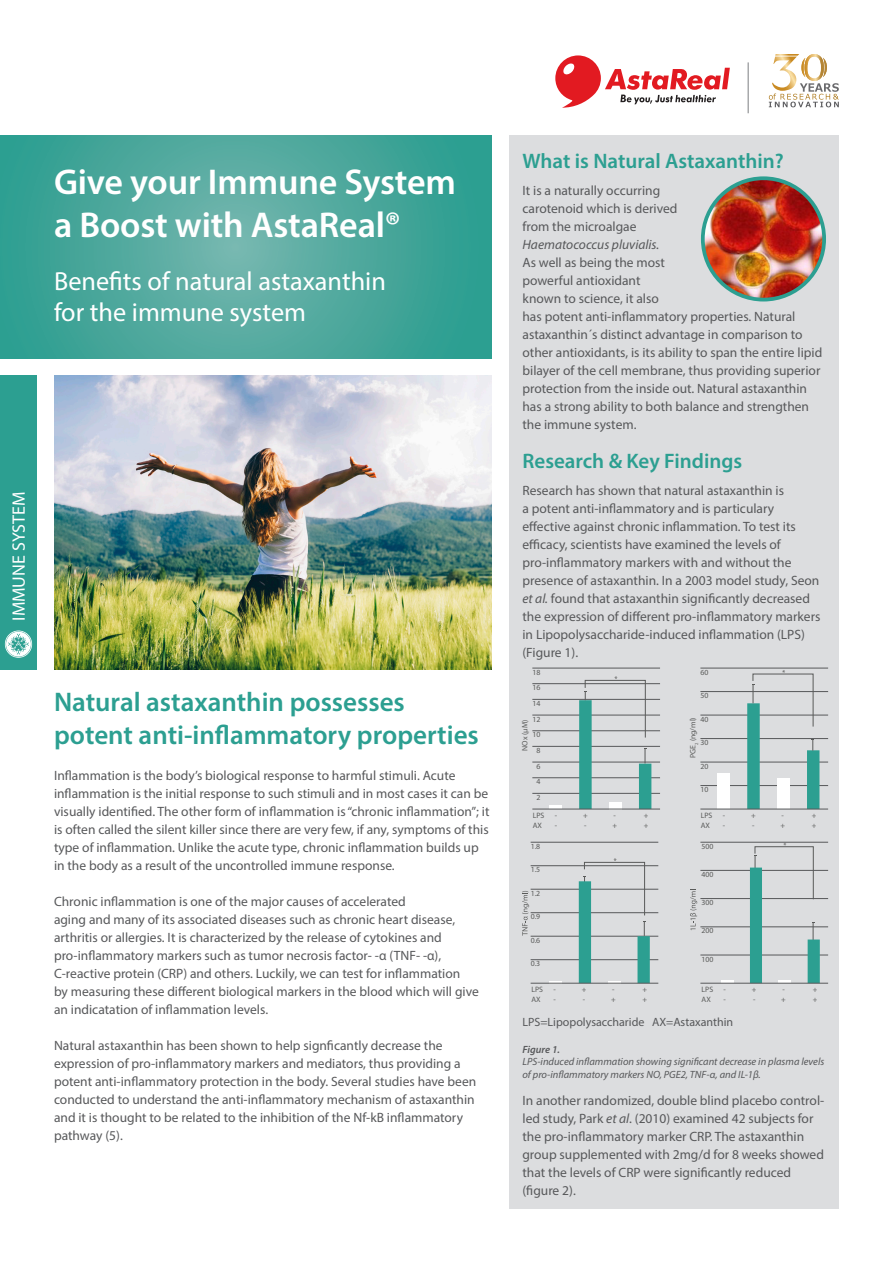
<style>
.page{position:relative;width:893px;height:1263px;background:#fff}
.page>*{position:absolute;margin:0;border:0;box-sizing:border-box;transform-origin:0 0}
.t1{font:600 36px "Myriad Pro";letter-spacing:-.005em;color:#fff}
.t2{font:600 27px "Myriad Pro";color:#2c9f91}
.t3{font:26.25px "Myriad Pro";color:#fff}
.t4{font:600 21px "Myriad Pro";color:#2c9f91}
.t5{font:18px "Myriad Pro";color:#fff}
.t6{font:13.5px/18px "Myriad Pro";color:#57585a}
.t7{font:12px "Myriad Pro";color:#57585a}
.t8{font:italic 10.5px/12.6px "Myriad Pro";color:#57585a}
.t9{font:italic 600 10.5px "Myriad Pro";color:#57585a}
.t10{font:7.8px/9.3px "Myriad Pro";color:#595a59}
.s1{font-style:italic}
</style>
<div class="page">
<svg style="left:0;top:135px;width:491px;height:223px;background:#49a79b"></svg>
<img style="left:54px;top:375px;width:437px;height:295px">
<div style="left:0;top:375px;width:36px;height:295px;background:#2c9f91"></div>
<div style="left:509px;top:135px;width:330px;height:1074px;background:#dcdddf"></div>
<img style="left:703px;top:178px;width:121px;height:122px;border-radius:61px">
<div style="left:701px;top:176px;width:125px;height:125px;border:4px solid #2c9f91;border-radius:50%"></div>
<svg style="left:5px;top:630px;width:27px;height:28px"></svg>
<hr style="left:532px;top:793px;width:128px;height:1px;background:#57585a">
<hr style="left:532px;top:777px;width:128px;height:1px;background:#57585a">
<hr style="left:532px;top:762px;width:128px;height:1px;background:#57585a">
<hr style="left:532px;top:746px;width:128px;height:1px;background:#57585a">
<hr style="left:532px;top:730px;width:128px;height:1px;background:#57585a">
<hr style="left:532px;top:715px;width:128px;height:1px;background:#57585a">
<hr style="left:532px;top:699px;width:128px;height:1px;background:#57585a">
<hr style="left:532px;top:683px;width:128px;height:1px;background:#57585a">
<hr style="left:532px;top:668px;width:128px;height:1px;background:#57585a">
<svg style="left:549px;top:805px;width:13px;height:4px"></svg>
<hr style="left:532px;top:809px;width:128px;height:1px;background:#57585a">
<hr style="left:700px;top:785px;width:128px;height:1px;background:#57585a">
<hr style="left:700px;top:762px;width:128px;height:1px;background:#57585a">
<hr style="left:700px;top:738px;width:128px;height:1px;background:#57585a">
<hr style="left:700px;top:715px;width:128px;height:1px;background:#57585a">
<hr style="left:700px;top:691px;width:128px;height:1px;background:#57585a">
<hr style="left:700px;top:668px;width:128px;height:1px;background:#57585a">
<div style="left:717px;top:774px;width:13px;height:35px;background:#fff"></div>
<hr style="left:700px;top:809px;width:128px;height:1px;background:#57585a">
<hr style="left:531px;top:959px;width:127px;height:1px;background:#57585a">
<hr style="left:531px;top:936px;width:127px;height:1px;background:#57585a">
<hr style="left:531px;top:912px;width:127px;height:1px;background:#57585a">
<hr style="left:531px;top:889px;width:127px;height:1px;background:#57585a">
<hr style="left:531px;top:865px;width:127px;height:1px;background:#57585a">
<hr style="left:531px;top:842px;width:127px;height:1px;background:#57585a">
<svg style="left:549px;top:981px;width:13px;height:2px"></svg>
<hr style="left:531px;top:983px;width:127px;height:1px;background:#57585a">
<hr style="left:700px;top:955px;width:128px;height:1px;background:#57585a">
<hr style="left:700px;top:926px;width:128px;height:1px;background:#57585a">
<hr style="left:700px;top:898px;width:128px;height:1px;background:#57585a">
<hr style="left:700px;top:870px;width:128px;height:1px;background:#57585a">
<hr style="left:700px;top:842px;width:128px;height:1px;background:#57585a">
<svg style="left:721px;top:980px;width:12px;height:3px"></svg>
<hr style="left:700px;top:983px;width:128px;height:1px;background:#57585a">
<svg style="left:579px;top:676px;width:72px;height:133px"></svg>
<svg style="left:747px;top:670px;width:72px;height:139px"></svg>
<svg style="left:750px;top:843px;width:70px;height:140px"></svg>
<svg style="left:579px;top:858px;width:71px;height:125px"></svg>
<svg style="left:690px;top:889px;width:7px;height:41px"></svg>
<svg style="left:522px;top:891px;width:7px;height:45px"></svg>
<svg style="left:769px;top:54px;width:70px;height:53px"></svg>
<svg style="left:555px;top:55px;width:175px;height:53px"></svg>
<hr style="left:748px;top:62px;width:1px;height:51px;background:#7e8083">
<p class="t1" style="left:54px;top:159px;width:404px">Give your Immune System</p>
<p class="t1" style="left:54px;top:202px;width:348px">a Boost with AstaReal®</p>
<p class="t3" style="left:54px;top:265px;width:333px">Benefits of natural astaxanthin</p>
<p class="t3" style="left:54px;top:296px;width:254px">for the immune system</p>
<p class="t5" style="left:8px;top:621px;width:130px;rotate:-90deg">IMMUNE SYSTEM</p>
<p class="t2" style="left:54px;top:685px;width:352px">Natural astaxanthin possesses</p>
<p class="t2" style="left:54px;top:717px;width:426px">potent anti-inflammatory properties</p>
<p class="t6" style="left:54px;top:766px;width:437px">Inflammation is the body’s biological response to harmful stimuli. Acute inflammation is the initial response to such stimuli and in most cases it can be visually identified. The other form of inflammation is “chronic inflammation”; it is often called the silent killer since there are very few, if any, symptoms of this type of inflammation. Unlike the acute type, chronic inflammation builds up in the body as a result of the uncontrolled immune response.</p>
<p class="t6" style="left:54px;top:892px;width:353px">Chronic inflammation is one of the major causes of accelerated</p>
<p class="t6" style="left:54px;top:910px;width:426px">aging and many of its associated diseases such as chronic heart disease, arthritis or allergies. It is characterized by the release of cytokines and pro-inflammatory markers such as tumor necrosis factor- -α (TNF- -α), C-reactive protein (CRP) and others. Luckily, we can test for inflammation<br>by measuring these different biological markers in the blood which will give an indicatation of inflammation levels.</p>
<p class="t6" style="left:54px;top:1036px;width:424px">Natural astaxanthin has been shown to help signficantly decrease the expression of pro-inflammatory markers and mediators, thus providing a potent anti-inflammatory protection in the body. Several studies have been conducted to understand the anti-inflammatory mechanism of astaxanthin and it is thought to be related to the inhibition of the Nf-kB inflammatory pathway (5).</p>
<p class="t4" style="left:522px;top:147px;width:263px">What is Natural Astaxanthin?</p>
<p class="t6" style="left:522px;top:181px;width:301px">It is a naturally occurring<br>carotenoid which is derived<br>from the microalgae<br><span class="s1">Haematococcus pluvialis.<br></span>As well as being the most<br>powerful antioxidant<br>known to science, it also<br>has potent anti-inflammatory properties. Natural astaxanthin´s distinct advantage in comparison to other antioxidants, is its ability to span the entire lipid bilayer of the cell membrane, thus providing superior protection from the inside out. Natural astaxanthin has a strong ability to both balance and strengthen the immune system.</p>
<p class="t4" style="left:522px;top:447px;width:221px">Research &amp; Key Findings</p>
<p class="t6" style="left:522px;top:481px;width:299px">Research has shown that natural astaxanthin is<br>a potent anti-inflammatory and is particulary effective against chronic inflammation. To test its efficacy, scientists have examined the levels of pro-inflammatory markers with and without the presence of astaxanthin. In a 2003 model study, Seon <span class="s1">et al.</span> found that astaxanthin significantly decreased the expression of different pro-inflammatory markers in Lipopolysaccharide-induced inflammation (LPS) (Figure 1).</p>
<p class="t10" style="left:532px;top:667px;width:9px">18</p>
<p class="t10" style="left:532px;top:683px;width:9px">16</p>
<p class="t10" style="left:532px;top:698px;width:9px">14</p>
<p class="t10" style="left:532px;top:714px;width:9px">12</p>
<p class="t10" style="left:520px;top:751px;width:32px;rotate:-90deg">NOx (µM)</p>
<p class="t10" style="left:532px;top:730px;width:9px">10</p>
<p class="t10" style="left:536px;top:745px;width:5px">8</p>
<p class="t10" style="left:536px;top:761px;width:5px">6</p>
<p class="t10" style="left:536px;top:777px;width:5px">4</p>
<p class="t10" style="left:536px;top:792px;width:5px">2</p>
<p class="t10" style="left:700px;top:667px;width:9px">60</p>
<p class="t10" style="left:700px;top:691px;width:9px">50</p>
<p class="t10" style="left:700px;top:714px;width:9px">40</p>
<p class="t10" style="left:688px;top:758px;width:43px;rotate:-90deg">PGE<sub>2</sub> (ng/ml)</p>
<p class="t10" style="left:700px;top:738px;width:9px">30</p>
<p class="t10" style="left:700px;top:761px;width:9px">20</p>
<p class="t10" style="left:700px;top:785px;width:9px">10</p>
<p class="t10" style="left:533px;top:811px;width:13px">LPS<br>AX</p>
<p class="t10" style="left:555px;top:811px;width:4px">- -</p>
<p class="t10" style="left:583px;top:811px;width:6px">+ -</p>
<p class="t10" style="left:612px;top:811px;width:6px">- +</p>
<p class="t10" style="left:644px;top:811px;width:6px">+ +</p>
<p class="t10" style="left:701px;top:811px;width:13px">LPS<br>AX</p>
<p class="t10" style="left:723px;top:811px;width:4px">- -</p>
<p class="t10" style="left:751px;top:811px;width:6px">+ -</p>
<p class="t10" style="left:780px;top:811px;width:6px">- +</p>
<p class="t10" style="left:812px;top:811px;width:6px">+ +</p>
<p class="t10" style="left:531px;top:841px;width:11px">1.8</p>
<p class="t10" style="left:531px;top:865px;width:11px">1.5</p>
<p class="t10" style="left:531px;top:888px;width:11px">1.2</p>
<p class="t10" style="left:531px;top:912px;width:11px">0.9</p>
<p class="t10" style="left:531px;top:935px;width:11px">0.6</p>
<p class="t10" style="left:531px;top:959px;width:11px">0.3</p>
<p class="t10" style="left:531px;top:985px;width:13px">LPS<br>AX</p>
<p class="t10" style="left:553px;top:985px;width:4px">- -</p>
<p class="t10" style="left:582px;top:985px;width:6px">+ -</p>
<p class="t10" style="left:611px;top:985px;width:6px">- +</p>
<p class="t10" style="left:643px;top:985px;width:6px">+ +</p>
<p class="t10" style="left:701px;top:841px;width:13px">500</p>
<p class="t10" style="left:701px;top:869px;width:13px">400</p>
<p class="t10" style="left:701px;top:898px;width:13px">300</p>
<p class="t10" style="left:701px;top:926px;width:13px">200</p>
<p class="t10" style="left:701px;top:954px;width:13px">100</p>
<p class="t10" style="left:702px;top:985px;width:13px">LPS<br>AX</p>
<p class="t10" style="left:723px;top:985px;width:4px">- -</p>
<p class="t10" style="left:752px;top:985px;width:6px">+ -</p>
<p class="t10" style="left:781px;top:985px;width:6px">- +</p>
<p class="t10" style="left:813px;top:985px;width:6px">+ +</p>
<p class="t7" style="left:522px;top:1014px;width:212px">LPS=Lipopolysaccharide AX=Astaxanthin</p>
<p class="t9" style="left:522px;top:1042px;width:39px">Figure 1.</p>
<p class="t8" style="left:522px;top:1055px;width:303px">LPS-induced inflammation showing significant decrease in plasma levels of pro-inflammatory markers NO, PGE2, TNF-α, and IL-1β.</p>
<p class="t6" style="left:522px;top:1091px;width:303px">In another randomized, double blind placebo control&shy;led study, Park <span class="s1">et al</span>. (2010) examined 42 subjects for the pro-inflammatory marker CRP. The astaxanthin group supplemented with 2mg/d for 8 weeks showed that the levels of CRP were significantly reduced (figure 2).</p>
</div>
